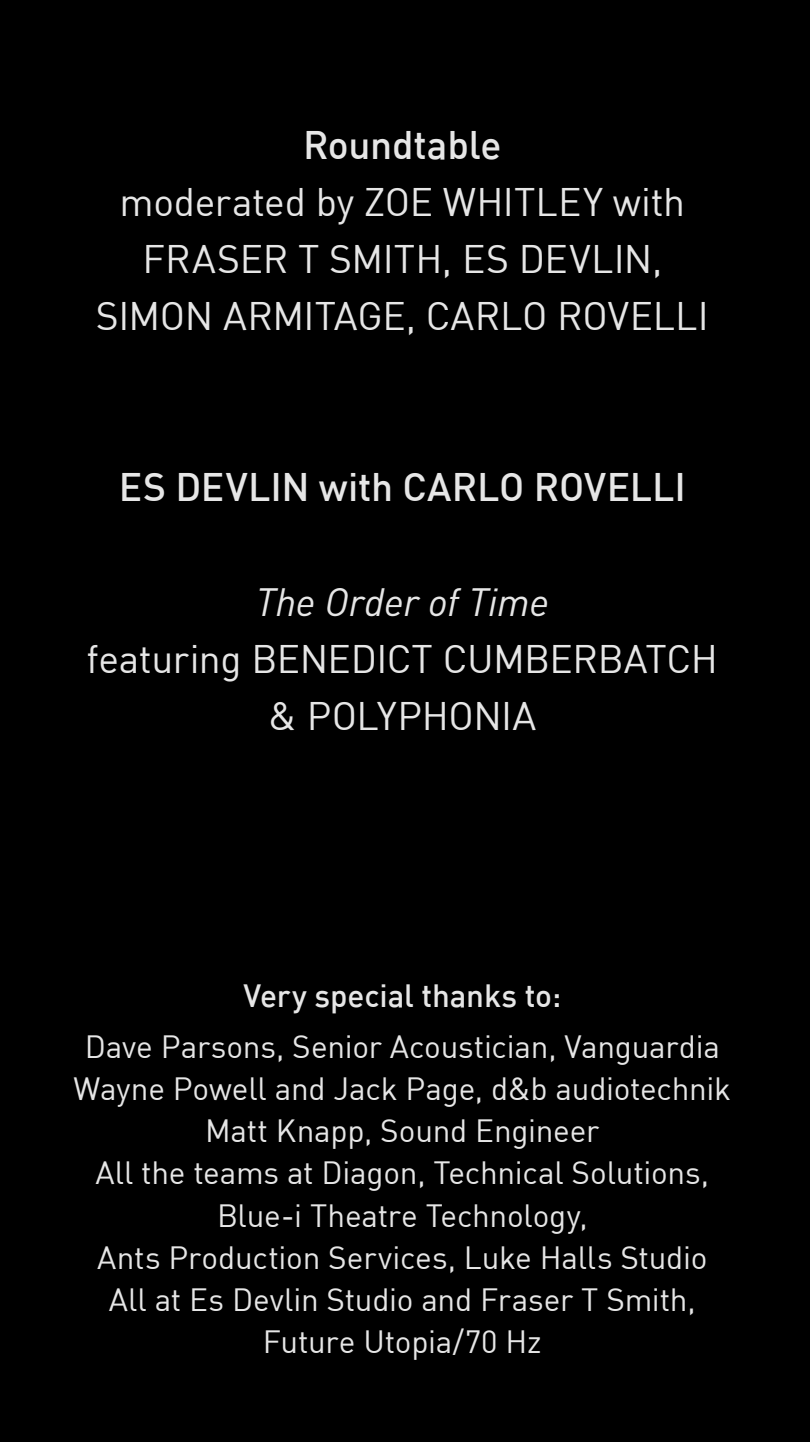
<style>
.page{position:relative;width:810px;height:1442px;background:#fff}
.page>*{position:absolute;margin:0;border:0;box-sizing:border-box;transform-origin:0 0}
.t1{font:39px/57px "DIN";letter-spacing:-.01em;color:#e6e6e6;text-align:center}
.t2{font:500 39px "DIN";letter-spacing:-.005em;color:#e6e6e6}
.t3{font:italic 39px "DIN";letter-spacing:-.01em;color:#e6e6e6}
.t4{font:31.5px/42px "DIN";letter-spacing:-.01em;color:#e6e6e6;text-align:center}
.t5{font:500 31.5px "DIN";letter-spacing:-.005em;color:#e6e6e6}
</style>
<div class="page">
<div style="left:0;top:0;width:810px;height:1441px;background:#000"></div>
<p class="t2" style="left:303px;top:132px;width:200px">Roundtable</p>
<p class="t1" style="left:96px;top:172px;width:614px">moderated by ZOE WHITLEY with<br>FRASER T SMITH, ES DEVLIN,<br>SIMON ARMITAGE, CARLO ROVELLI</p>
<p class="t2" style="left:119px;top:474px;width:569px">ES DEVLIN with CARLO ROVELLI</p>
<p class="t3" style="left:256px;top:577px;width:295px">The Order of Time</p>
<p class="t1" style="left:87px;top:628px;width:633px">featuring BENEDICT CUMBERBATCH &amp; POLYPHONIA</p>
<p class="t5" style="left:243px;top:985px;width:319px">Very special thanks to:</p>
<p class="t4" style="left:74px;top:1025px;width:659px">Dave Parsons, Senior Acoustician, Vanguardia Wayne Powell and Jack Page, d&amp;b audiotechnik Matt Knapp, Sound Engineer<br>All the teams at Diagon, Technical Solutions, Blue-i Theatre Technology,<br>Ants Production Services, Luke Halls Studio<br>All at Es Devlin Studio and Fraser T Smith, Future Utopia/70 Hz</p>
</div>
